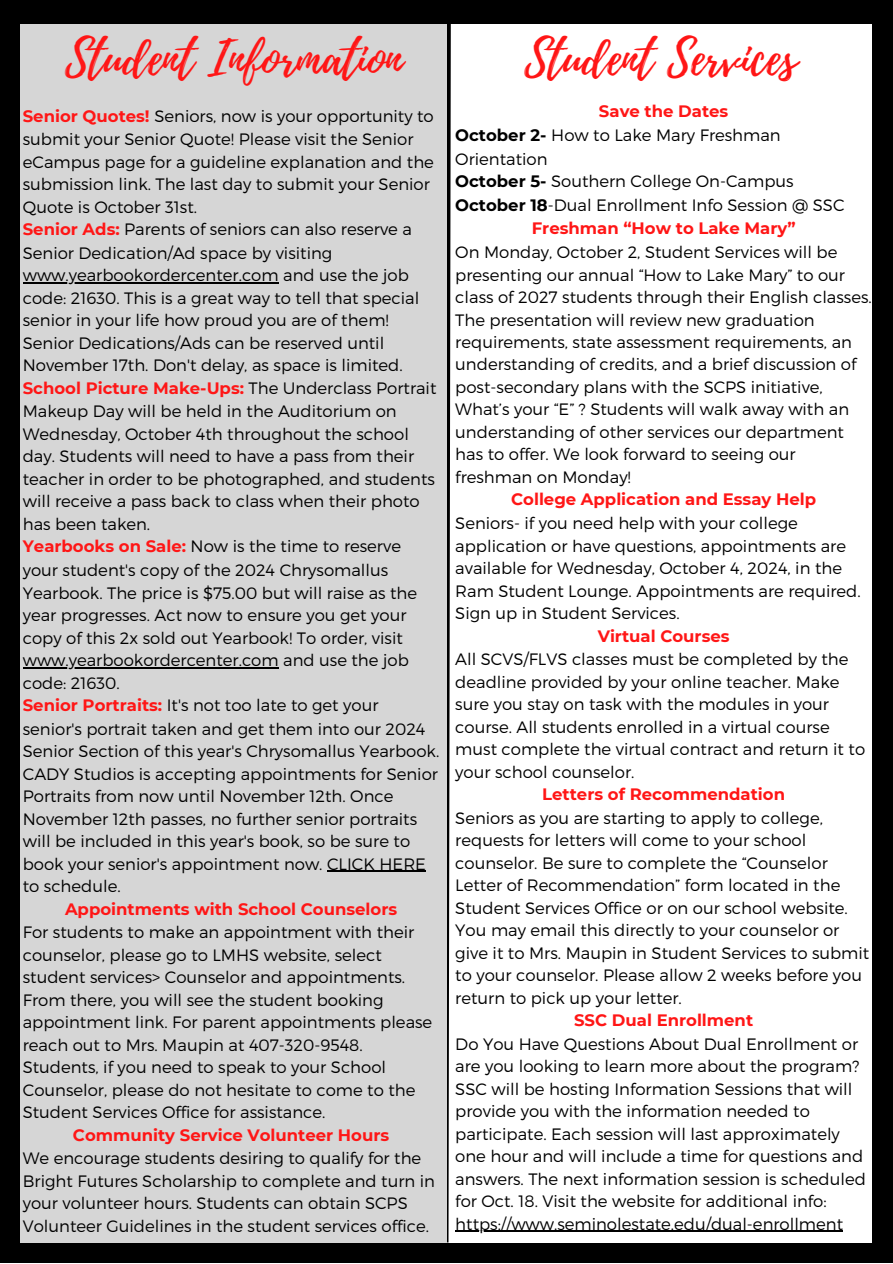
<style>
.page{position:relative;width:893px;height:1264px;background:#fff}
.page>*{position:absolute;margin:0;border:0;box-sizing:border-box;transform-origin:0 0}
.t1{font:48px "Playlist Script";color:#ff1616}
.t2{font:300 16.5px/22.5px "Montserrat";color:#000}
.t3{font:700 16.5px "Montserrat";color:#ff1616}
.s1{font-weight:700;color:#ff1616}
.s2{font-weight:700}
</style>
<div class="page">
<div style="left:0;top:0;width:892px;height:1262px;background:#000"></div>
<div style="left:20px;top:24px;width:851px;height:1218px;background:#fff"></div>
<svg style="left:441px;top:24px;width:12px;height:1219px"></svg>
<div style="left:20px;top:24px;width:427px;height:1218px;background:#d6d6d6"></div>
<hr style="left:455px;top:1230px;width:388px;height:1px;background:#000">
<hr style="left:23px;top:282px;width:255px;height:2px;background:#000">
<hr style="left:23px;top:667px;width:255px;height:1px;background:#000">
<hr style="left:327px;top:870px;width:99px;height:1px;background:#000">
<p class="t1" style="left:65px;top:24px;width:339px">Student Information</p>
<p class="t2" style="left:23px;top:104px;width:412px"><span class="s1">Senior Quotes!</span> Seniors, now is your opportunity to submit your Senior Quote! Please visit the Senior eCampus page for a guideline explanation and the submission link. The last day to submit your Senior Quote is October 31st.</p>
<p class="t2" style="left:23px;top:217px;width:398px"><span class="s1">Senior Ads:</span> Parents of seniors can also reserve a Senior Dedication/Ad space by visiting www.yearbookordercenter.com and use the job code: 21630. This is a great way to tell that special senior in your life how proud you are of them!<br>Senior Dedications/Ads can be reserved until November 17th. Don't delay, as space is limited.</p>
<p class="t2" style="left:23px;top:376px;width:415px"><span class="s1">School Picture Make-Ups:</span> The Underclass Portrait Makeup Day will be held in the Auditorium on Wednesday, October 4th throughout the school day. Students will need to have a pass from their teacher in order to be photographed, and students will receive a pass back to class when their photo has been taken.</p>
<p class="t2" style="left:23px;top:534px;width:396px"><span class="s1">Yearbooks on Sale:</span> Now is the time to reserve your student's copy of the 2024 Chrysomallus Yearbook. The price is $75.00 but will raise as the year progresses. Act now to ensure you get your copy of this 2x sold out Yearbook! To order, visit www.yearbookordercenter.com and use the job code: 21630.</p>
<p class="t2" style="left:23px;top:693px;width:418px"><span class="s1">Senior Portraits:</span> It's not too late to get your senior's portrait taken and get them into our 2024<br>Senior Section of this year's Chrysomallus Yearbook.<br>CADY Studios is accepting appointments for Senior Portraits from now until November 12th. Once November 12th passes, no further senior portraits will be included in this year's book, so be sure to book your senior's appointment now. CLICK HERE to schedule.</p>
<p class="t3" style="left:65px;top:898px;width:334px">Appointments with School Counselors</p>
<p class="t2" style="left:23px;top:920px;width:411px">For students to make an appointment with their counselor, please go to LMHS website, select student services&gt; Counselor and appointments.<br>From there, you will see the student booking appointment link. For parent appointments please reach out to Mrs. Maupin at 407-320-9548.</p>
<p class="t2" style="left:23px;top:1055px;width:394px">Students, if you need to speak to your School<br>Counselor, please do not hesitate to come to the<br>Student Services Office for assistance.</p>
<p class="t3" style="left:73px;top:1124px;width:318px">Community Service Volunteer Hours</p>
<p class="t2" style="left:23px;top:1146px;width:414px">We encourage students desiring to qualify for the Bright Futures Scholarship to complete and turn in your volunteer hours. Students can obtain SCPS Volunteer Guidelines in the student services office.</p>
<p class="t1" style="left:524px;top:24px;width:274px">Student Services</p>
<p class="t3" style="left:599px;top:101px;width:131px">Save the Dates</p>
<p class="t2" style="left:455px;top:123px;width:327px;line-height:23.5px"><span class="s2">October 2-</span> How to Lake Mary Freshman<br>Orientation</p>
<p class="t2" style="left:455px;top:169px;width:340px"><span class="s2">October 5-</span> Southern College On-Campus</p>
<p class="t2" style="left:455px;top:193px;width:390px"><span class="s2">October 18</span>-Dual Enrollment Info Session @ SSC</p>
<p class="t3" style="left:531px;top:218px;width:265px">Freshman “How to Lake Mary”</p>
<p class="t2" style="left:455px;top:240px;width:418px">On Monday, October 2, Student Services will be presenting our annual “How to Lake Mary” to our class of 2027 students through their English classes.<br>The presentation will review new graduation requirements, state assessment requirements, an understanding of credits, and a brief discussion of post-secondary plans with the SCPS initiative, What’s your “E” ? Students will walk away with an understanding of other services our department has to offer. We look forward to seeing our freshman on Monday!</p>
<p class="t3" style="left:511px;top:489px;width:306px">College Application and Essay Help</p>
<p class="t2" style="left:455px;top:511px;width:407px">Seniors- if you need help with your college application or have questions, appointments are available for Wednesday, October 4, 2024, in the Ram Student Lounge. Appointments are required.<br>Sign up in Student Services.</p>
<p class="t3" style="left:597px;top:625px;width:133px">Virtual Courses</p>
<p class="t2" style="left:455px;top:647px;width:411px">All SCVS/FLVS classes must be completed by the deadline provided by your online teacher. Make sure you stay on task with the modules in your course. All students enrolled in a virtual course must complete the virtual contract and return it to your school counselor.</p>
<p class="t3" style="left:542px;top:784px;width:244px">Letters of Recommendation</p>
<p class="t2" style="left:455px;top:805px;width:415px">Seniors as you are starting to apply to college, requests for letters will come to your school counselor. Be sure to complete the “Counselor Letter of Recommendation” form located in the Student Services Office or on our school website.<br>You may email this directly to your counselor or give it to Mrs. Maupin in Student Services to submit to your counselor. Please allow 2 weeks before you return to pick up your letter.</p>
<p class="t3" style="left:574px;top:1010px;width:180px">SSC Dual Enrollment</p>
<p class="t2" style="left:455px;top:1031px;width:412px">Do You Have Questions About Dual Enrollment or are you looking to learn more about the program?<br>SSC will be hosting Information Sessions that will provide you with the information needed to participate. Each session will last approximately one hour and will include a time for questions and answers. The next information session is scheduled for Oct. 18. Visit the website for additional info:</p>
<p class="t2" style="left:455px;top:1211px;width:389px">https://www.seminolestate.edu/dual-enrollment</p>
</div>
